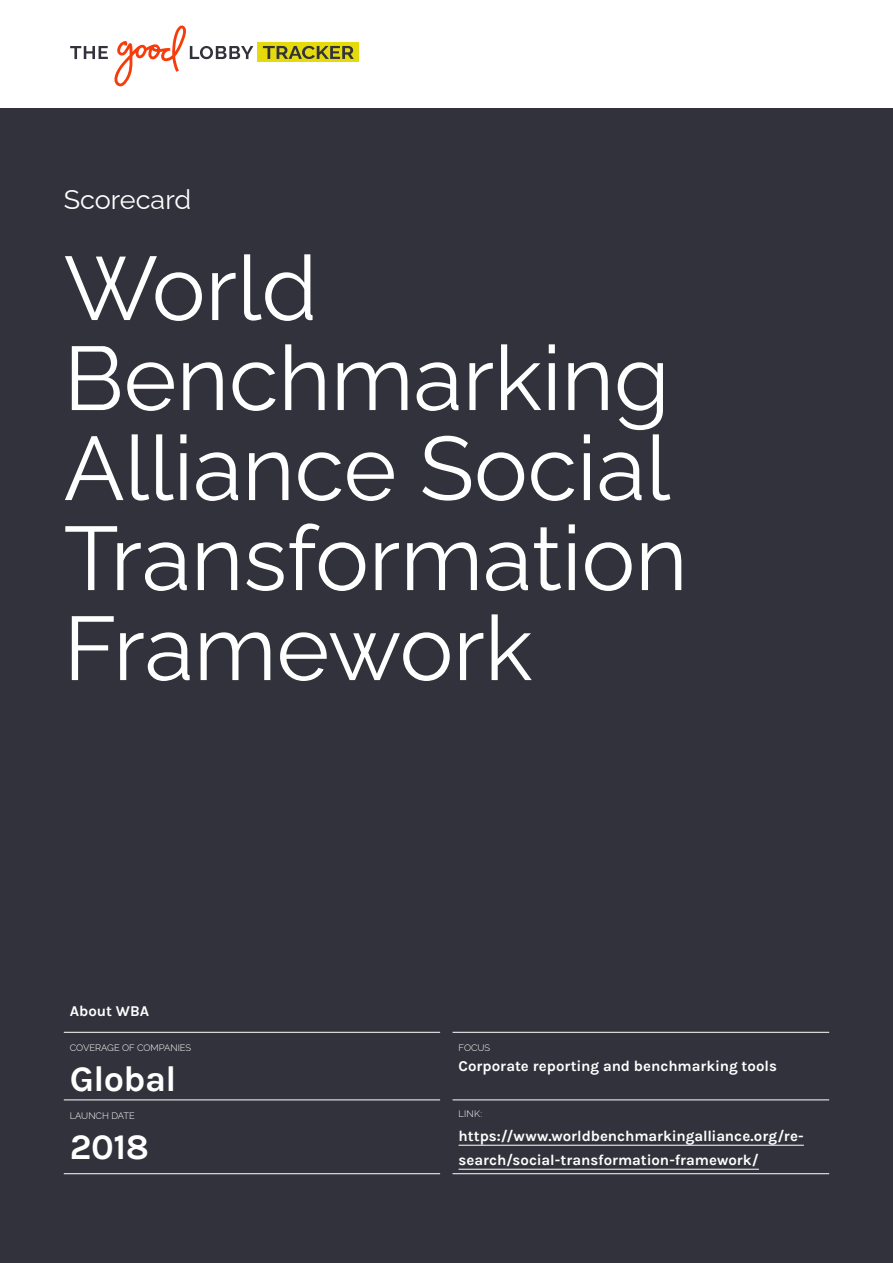
<style>
.page{position:relative;width:893px;height:1263px;background:#fff}
.page>*{position:absolute;margin:0;border:0;box-sizing:border-box;transform-origin:0 0}
.t1{font:100 90px/90px "Raleway";color:#fff}
.t2{font:36px "Karla";letter-spacing:-.015em;color:#fff}
.t3{font:100 27px "Raleway";color:#fff}
.t4{font:15px/24px "Karla";letter-spacing:-.005em;color:#fff}
.t5{font:100 9.45px "Raleway";color:#fff}
</style>
<div class="page">
<div style="left:0;top:108px;width:893px;height:1155px;background:#32323c"></div>
<div style="left:258px;top:43px;width:101px;height:19px;background:#e5da0c"></div>
<svg style="left:263px;top:46px;width:91px;height:13px"></svg>
<svg style="left:70px;top:25px;width:183px;height:61px"></svg>
<hr style="left:453px;top:1032px;width:376px;height:1px;background:#fff">
<hr style="left:453px;top:1100px;width:376px;height:1px;background:#fff">
<hr style="left:453px;top:1173px;width:376px;height:1px;background:#fff">
<hr style="left:64px;top:1032px;width:376px;height:1px;background:#fff">
<hr style="left:64px;top:1100px;width:376px;height:1px;background:#fff">
<hr style="left:64px;top:1173px;width:376px;height:1px;background:#fff">
<hr style="left:459px;top:1145px;width:345px;height:1px;background:#fff">
<hr style="left:459px;top:1169px;width:300px;height:1px;background:#fff">
<h3 class="t3" style="left:64px;top:178px;width:129px">Scorecard</h3>
<h1 class="t1" style="left:64px;top:233px;width:625px">World<br>Benchmarking<br>Alliance Social<br>Transformation<br>Framework</h1>
<p class="t4" style="left:70px;top:999px;width:81px">About WBA</p>
<p class="t5" style="left:70px;top:1040px;width:123px">COVERAGE OF COMPANIES</p>
<h2 class="t2" style="left:70px;top:1056px;width:108px">Global</h2>
<p class="t5" style="left:70px;top:1108px;width:67px">LAUNCH DATE</p>
<h2 class="t2" style="left:70px;top:1123px;width:81px">2018</h2>
<p class="t5" style="left:459px;top:1040px;width:33px">FOCUS</p>
<p class="t4" style="left:459px;top:1053px;width:320px">Corporate reporting and benchmarking tools</p>
<p class="t5" style="left:459px;top:1106px;width:25px">LINK:</p>
<p class="t4" style="left:459px;top:1123px;width:347px">https://www.worldbenchmarkingalliance.org/re&shy;search/social-transformation-framework/</p>
</div>
